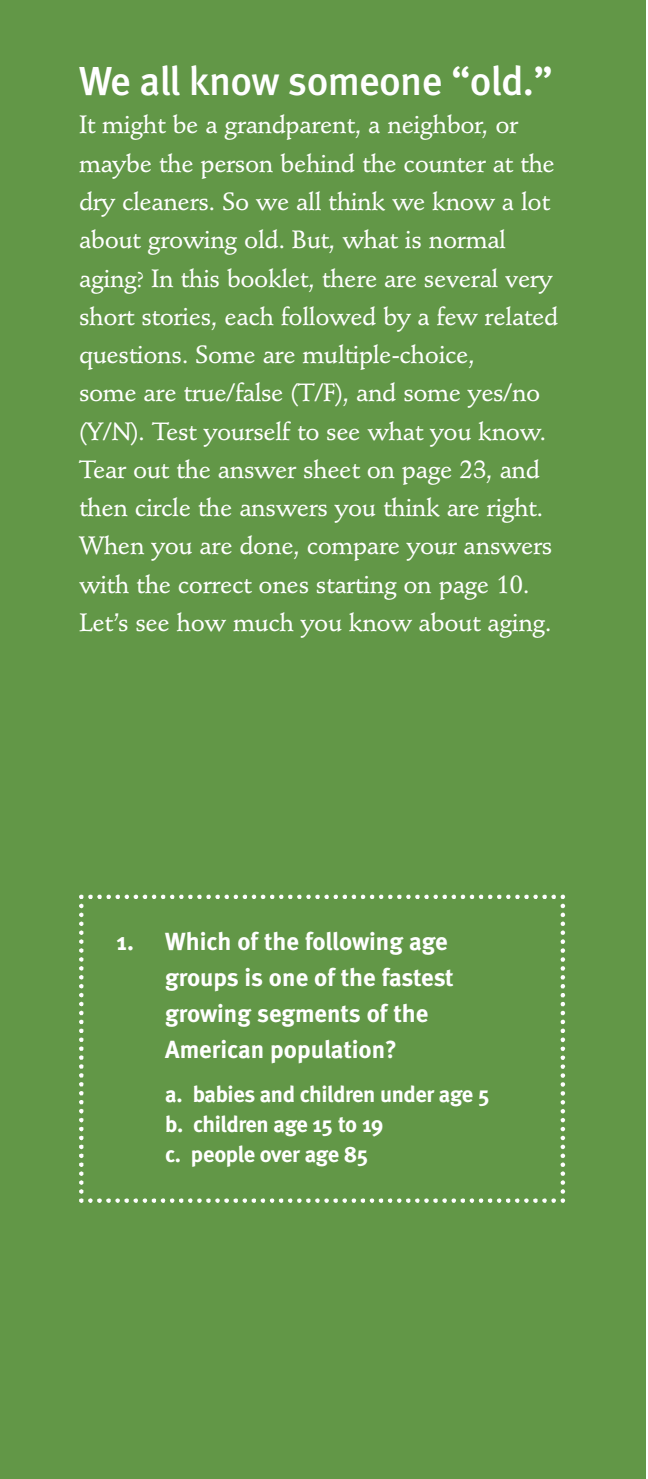
<style>
.page{position:relative;width:648px;height:1479px;background:#fff}
.page>*{position:absolute;margin:0;border:0;box-sizing:border-box;transform-origin:0 0}
.t1{font:500 40.5px "Meta";letter-spacing:-.02em;color:#fff}
.t2{font:500 24.75px/38.2px "Stempel Schneidler";letter-spacing:-.015em;color:#fff}
.t3{font:700 24.75px/36px "Meta";color:#fff}
.t4{font:700 22.5px/30.4px "Meta";letter-spacing:-.02em;color:#fff}
.s1{font-family:"Adobe Garamond";font-weight:400;font-size:23.62px}
</style>
<div class="page">
<div style="left:0;top:0;width:646px;height:1478px;background:#629747"></div>
<svg style="left:79px;top:894px;width:486px;height:308px"></svg>
<h1 class="t1" style="left:79px;top:63px;width:475px">We all k n ow someone “old .”</h1>
<p class="t2" style="left:79px;top:108px;width:481px">It might be a grandparent, a neighbor, or maybe the person behind the counter at the d ry cleaners. So we all think we know a lot about growing old. But, what is norm a l<br>a g in g<span class="s1">?</span> In this booklet, there are several very s h o rt stories, each followed by a few re la te d questions. Some are multiple-choice,<br>some are true/false (T/F), and some yes/no (Y/N). Test yourself to see what you know.<br>Tear out the answer sheet on page 23, and then circle the answers you think are right.<br>When you are done, compare your answers with the correct ones starting on page 10.<br>L e t’s see how much you know about aging.</p>
<p class="t3" style="left:165px;top:924px;width:290px;text-indent:-49px">1. Which of the following age groups is one of the fastest growing segments of the<br>American population?</p>
<p class="t4" style="left:165px;top:1079px;width:326px">a. ba bies and ch ild ren under age 5 b. ch ild ren age 15 to 19<br>c. people over age 85</p>
</div>
